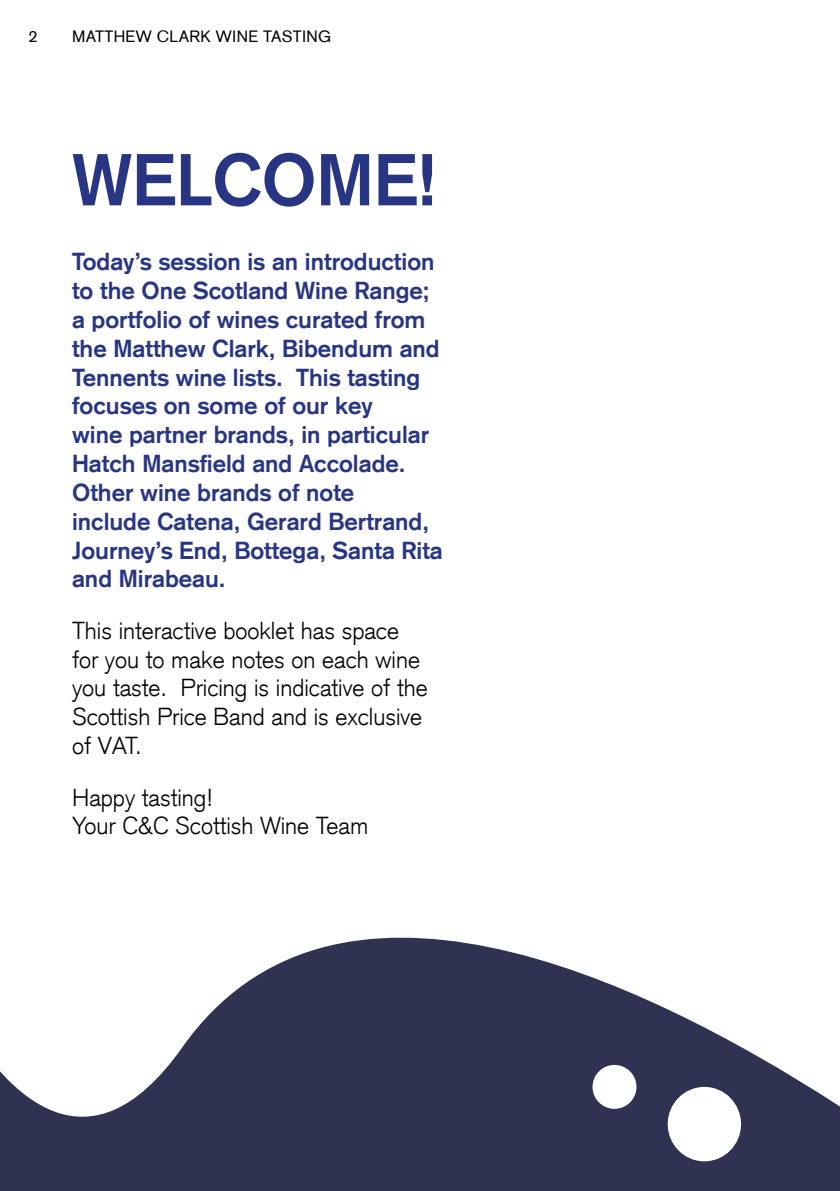
<style>
.page{position:relative;width:840px;height:1191px;background:#fff}
.page>*{position:absolute;margin:0;border:0;box-sizing:border-box;transform-origin:0 0}
.t1{font:700 72px "Basic Commercial LT Com";color:#283583}
.t2{font:700 24px/28.8px "Basic Commercial LT Com";color:#283583}
.t3{font:300 24px/28.8px "Basic Commercial LT Com";color:#000}
.t4{font:16px "Basic Commercial LT Com";letter-spacing:.02em;color:#000}
</style>
<div class="page">
<svg style="left:0;top:937px;width:839px;height:254px;fill:#303251"></svg>
<p class="t4" style="left:28px;top:27px;width:10px">2</p>
<p class="t4" style="left:72px;top:27px;width:260px">MATTHEW CLARK WINE TASTING</p>
<h1 class="t1" style="left:72px;top:137px;width:366px">WELCOME!</h1>
<p class="t2" style="left:72px;top:247px;width:372px">Today’s session is an introduction to the One Scotland Wine Range; a portfolio of wines curated from the Matthew Clark, Bibendum and<br>Tennents wine lists. This tasting focuses on some of our key<br>wine partner brands, in particular<br>Hatch Mansfield and Accolade.<br>Other wine brands of note<br>include Catena, Gerard Bertrand,<br>Journey’s End, Bottega, Santa Rita and Mirabeau.</p>
<p class="t3" style="left:72px;top:616px;width:357px">This interactive booklet has space for you to make notes on each wine you taste. Pricing is indicative of the<br>Scottish Price Band and is exclusive of VAT.</p>
<p class="t3" style="left:72px;top:783px;width:298px">Happy tasting!<br>Your C&amp;C Scottish Wine Team</p>
</div>
